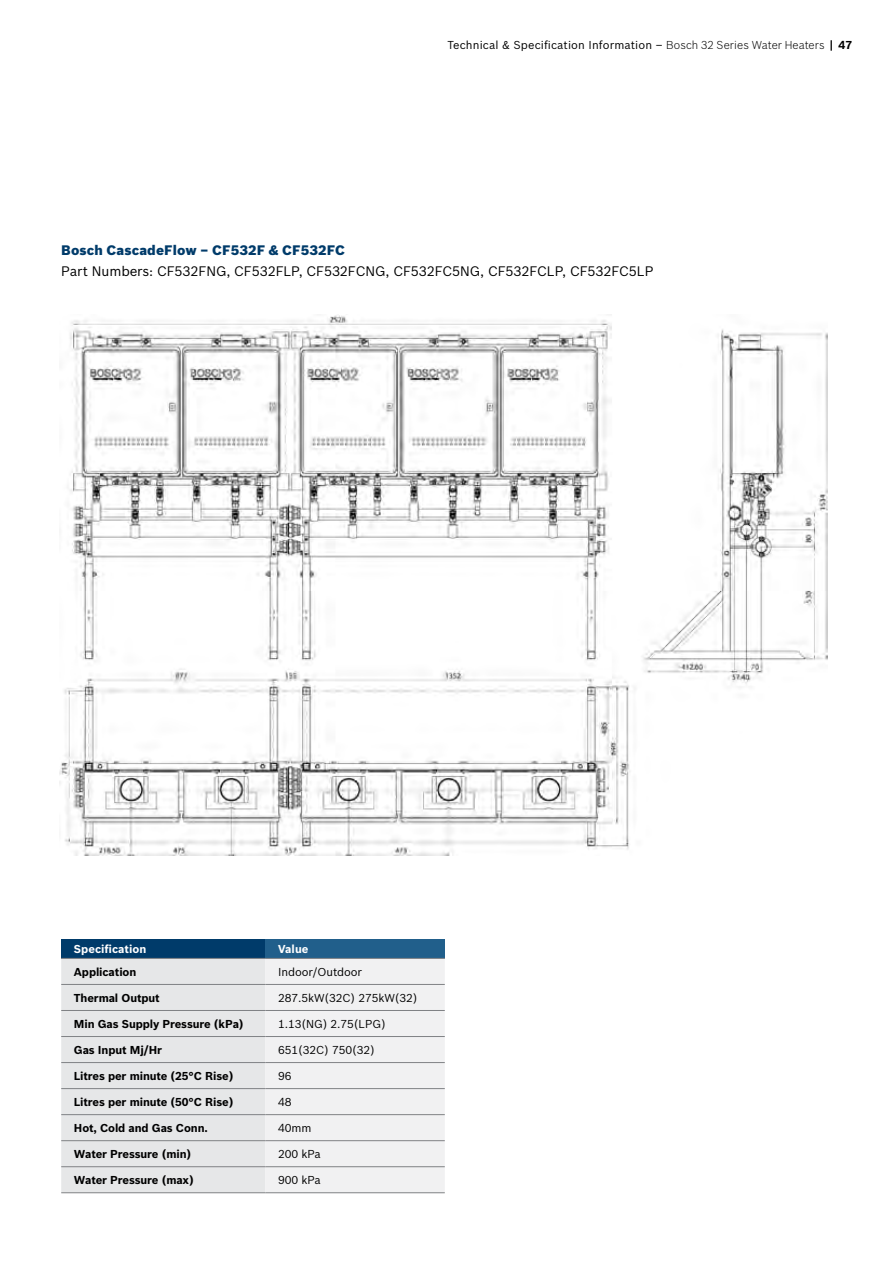
<style>
.page{position:relative;width:893px;height:1263px;background:#fff}
.page>*{position:absolute;margin:0;border:0;box-sizing:border-box;transform-origin:0 0}
.t1{font:13.5px "Bosch Sans";letter-spacing:-.01em;color:#000}
.t2{font:900 13.5px "Bosch Sans";letter-spacing:.01em;color:#003b6a}
.t3{font:700 11.25px "Bosch Sans";letter-spacing:-.01em;color:#000}
.t4{font:11.25px "Bosch Sans";letter-spacing:-.01em;color:#000}
.t5{font:11.25px "Bosch Sans";letter-spacing:.01em;color:#000}
.t6{font:700 11.25px "Bosch Sans";color:#fff}
.s1{font-weight:300}
.s2{font-weight:700}
</style>
<div class="page">
<div style="left:61px;top:939px;width:204px;height:19px;background:#003b6a"></div>
<div style="left:265px;top:939px;width:180px;height:19px;background:#215f8b"></div>
<div style="left:61px;top:959px;width:204px;height:233px;background:#e6e7e8"></div>
<div style="left:265px;top:959px;width:180px;height:233px;background:#f1f1f2"></div>
<hr style="left:61px;top:958px;width:204px;height:1px;background:#808285">
<hr style="left:265px;top:958px;width:180px;height:1px;background:#808285">
<hr style="left:61px;top:984px;width:204px;height:1px;background:#808285">
<hr style="left:265px;top:984px;width:180px;height:1px;background:#808285">
<hr style="left:61px;top:1010px;width:204px;height:1px;background:#808285">
<hr style="left:265px;top:1010px;width:180px;height:1px;background:#808285">
<hr style="left:61px;top:1036px;width:204px;height:1px;background:#808285">
<hr style="left:265px;top:1036px;width:180px;height:1px;background:#808285">
<hr style="left:61px;top:1062px;width:204px;height:1px;background:#808285">
<hr style="left:265px;top:1062px;width:180px;height:1px;background:#808285">
<hr style="left:61px;top:1088px;width:204px;height:1px;background:#808285">
<hr style="left:265px;top:1088px;width:180px;height:1px;background:#808285">
<hr style="left:61px;top:1114px;width:204px;height:1px;background:#808285">
<hr style="left:265px;top:1114px;width:180px;height:1px;background:#808285">
<hr style="left:61px;top:1140px;width:204px;height:1px;background:#808285">
<hr style="left:265px;top:1140px;width:180px;height:1px;background:#808285">
<hr style="left:61px;top:1166px;width:204px;height:1px;background:#808285">
<hr style="left:265px;top:1166px;width:180px;height:1px;background:#808285">
<hr style="left:61px;top:1192px;width:204px;height:1px;background:#808285">
<hr style="left:265px;top:1192px;width:180px;height:1px;background:#808285">
<img style="left:59px;top:315px;width:768px;height:540px">
<p class="t5" style="left:447px;top:38px;width:406px">Technical &amp; Specification Information – <span class="s1">Bosch 32 Series Water Heaters</span> <span class="s2">| 47</span></p>
<p class="t2" style="left:61px;top:242px;width:285px">Bosch CascadeFlow – CF532F &amp; CF532FC</p>
<p class="t1" style="left:61px;top:263px;width:594px">Part Numbers: CF532FNG, CF532FLP, CF532FCNG, CF532FC5NG, CF532FCLP, CF532FC5LP</p>
<p class="t6" style="left:74px;top:942px;width:74px">Specification</p>
<p class="t6" style="left:278px;top:942px;width:32px">Value</p>
<p class="t3" style="left:74px;top:965px;width:64px">Application</p>
<p class="t4" style="left:278px;top:965px;width:86px">Indoor/Outdoor</p>
<p class="t3" style="left:74px;top:991px;width:87px">Thermal Output</p>
<p class="t4" style="left:278px;top:991px;width:141px">287.5kW(32C) 275kW(32)</p>
<p class="t3" style="left:74px;top:1017px;width:171px">Min Gas Supply Pressure (kPa)</p>
<p class="t4" style="left:278px;top:1017px;width:109px">1.13(NG) 2.75(LPG)</p>
<p class="t3" style="left:74px;top:1043px;width:90px">Gas Input Mj/Hr</p>
<p class="t4" style="left:278px;top:1043px;width:98px">651(32C) 750(32)</p>
<p class="t3" style="left:74px;top:1069px;width:161px">Litres per minute (25°C Rise)</p>
<p class="t4" style="left:278px;top:1069px;width:15px">96</p>
<p class="t3" style="left:74px;top:1095px;width:161px">Litres per minute (50°C Rise)</p>
<p class="t4" style="left:278px;top:1095px;width:15px">48</p>
<p class="t3" style="left:74px;top:1121px;width:135px">Hot, Cold and Gas Conn.</p>
<p class="t4" style="left:278px;top:1121px;width:35px">40mm</p>
<p class="t3" style="left:74px;top:1147px;width:119px">Water Pressure (min)</p>
<p class="t4" style="left:278px;top:1147px;width:44px">200 kPa</p>
<p class="t3" style="left:74px;top:1173px;width:121px">Water Pressure (max)</p>
<p class="t4" style="left:278px;top:1173px;width:44px">900 kPa</p>
</div>
